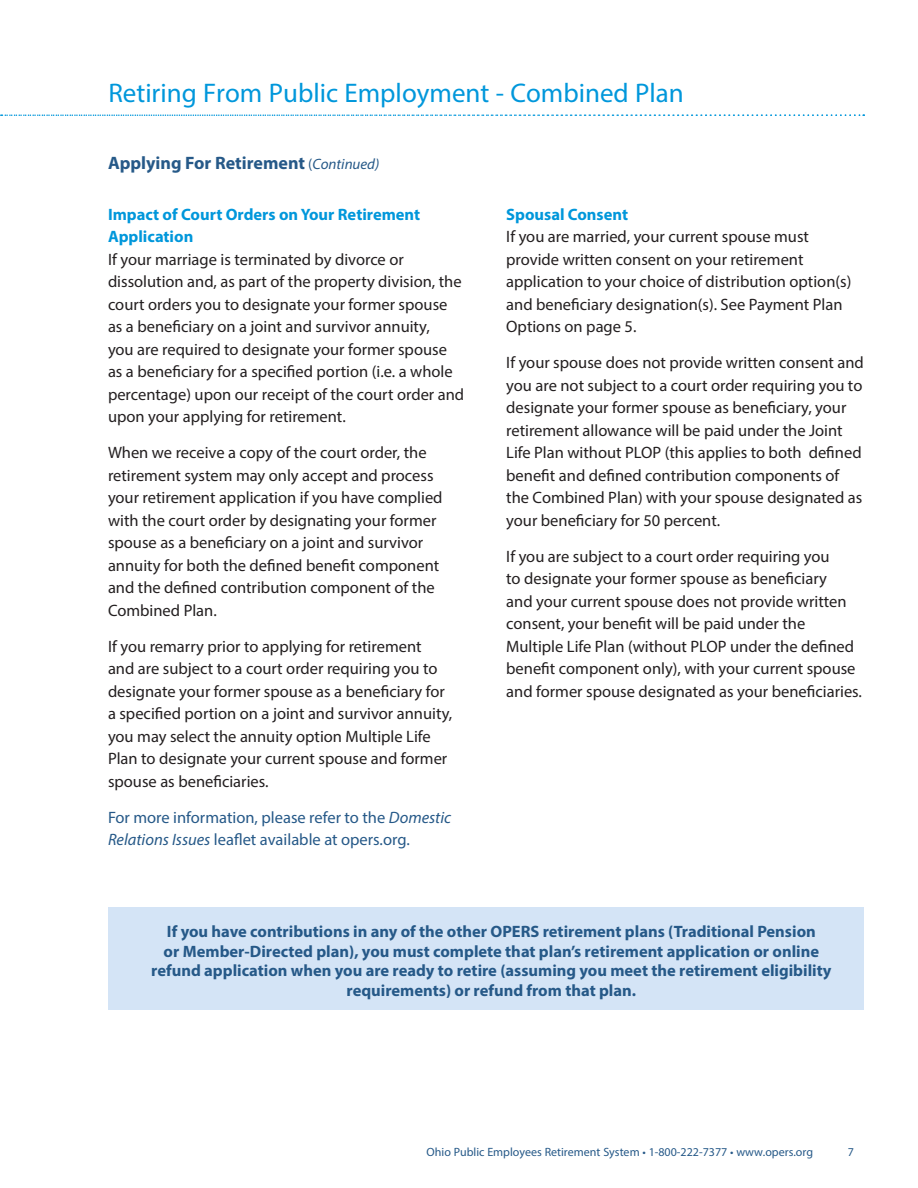
<style>
.page{position:relative;width:918px;height:1188px;background:#fff}
.page>*{position:absolute;margin:0;border:0;box-sizing:border-box;transform-origin:0 0}
.t1{font:27px "Myriad Pro";color:#0097db}
.t2{font:700 18px "Myriad Pro";color:#265988}
.t3{font:16.5px/22.5px "Myriad Pro";color:#231f20}
.Leaflet_Callout{font:700 16.5px/19.8px "Myriad Pro";color:#265988;text-align:center}
.t4{font:16.5px/22.5px "Myriad Pro";color:#265988}
.t5{font:700 16.5px/22.5px "Myriad Pro";color:#0097db}
.t6{font:12px "Myriad Pro";color:#265988}
.s1{font-weight:400;font-size:15px}
.s2{font-weight:400;font-style:italic;font-size:15px}
.s3{font-style:italic}
</style>
<div class="page">
<svg style="left:0;top:114px;width:864px;height:2px"></svg>
<div style="left:108px;top:907px;width:756px;height:102px;background:#d4e4f6"></div>
<h1 class="t1" style="left:108px;top:77px;width:577px">Retiring From Public Employment - Combined Plan</h1>
<p class="t2" style="left:108px;top:151px;width:273px">Applying For Retirement <span class="s1">(</span><span class="s2">Continued)</span></p>
<p class="t5" style="left:108px;top:202px;width:314px">Impact of Court Orders on Your Retirement<br>Application</p>
<p class="t3" style="left:108px;top:248px;width:358px">If your marriage is terminated by divorce or dissolution and, as part of the property division, the court orders you to designate your former spouse as a beneficiary on a joint and survivor annuity,<br>you are required to designate your former spouse as a beneficiary for a specified portion (i.e. a whole percentage) upon our receipt of the court order and upon your applying for retirement.</p>
<p class="t3" style="left:108px;top:441px;width:336px">When we receive a copy of the court order, the retirement system may only accept and process your retirement application if you have complied with the court order by designating your former spouse as a beneficiary on a joint and survivor annuity for both the defined benefit component and the defined contribution component of the Combined Plan.</p>
<p class="t3" style="left:108px;top:635px;width:346px">If you remarry prior to applying for retirement<br>and are subject to a court order requiring you to designate your former spouse as a beneficiary for a specified portion on a joint and survivor annuity, you may select the annuity option Multiple Life Plan to designate your current spouse and former spouse as beneficiaries.</p>
<p class="t4" style="left:108px;top:806px;width:345px">For more information, please refer to the <span class="s3">Domestic<br>Relations Issues</span> leaflet available at opers.org.</p>
<p class="t5" style="left:506px;top:202px;width:123px">Spousal Consent</p>
<p class="t3" style="left:506px;top:225px;width:347px">If you are married, your current spouse must provide written consent on your retirement application to your choice of distribution option(s) and beneficiary designation(s). See Payment Plan Options on page 5.</p>
<p class="t3" style="left:506px;top:351px;width:359px">If your spouse does not provide written consent and you are not subject to a court order requiring you to designate your former spouse as beneficiary, your retirement allowance will be paid under the Joint Life Plan without PLOP (this applies to both defined benefit and defined contribution components of the Combined Plan) with your spouse designated as your beneficiary for 50 percent.</p>
<p class="t3" style="left:506px;top:545px;width:357px">If you are subject to a court order requiring you<br>to designate your former spouse as beneficiary<br>and your current spouse does not provide written consent, your benefit will be paid under the Multiple Life Plan (without PLOP under the defined benefit component only), with your current spouse and former spouse designated as your beneficiaries.</p>
<p class="Leaflet_Callout" style="left:151px;top:921px;width:682px">If you have contributions in any of the other OPERS retirement plans (Traditional Pension<br>or Member-Directed plan), you must complete that plan’s retirement application or online refund application when you are ready to retire (assuming you meet the retirement eligibility requirements) or refund from that plan.</p>
<p class="t6" style="left:427px;top:1145px;width:388px">Ohio Public Employees Retirement System • 1-800-222-7377 • www.opers.org</p>
<p class="t6" style="left:848px;top:1145px;width:8px">7</p>
</div>
